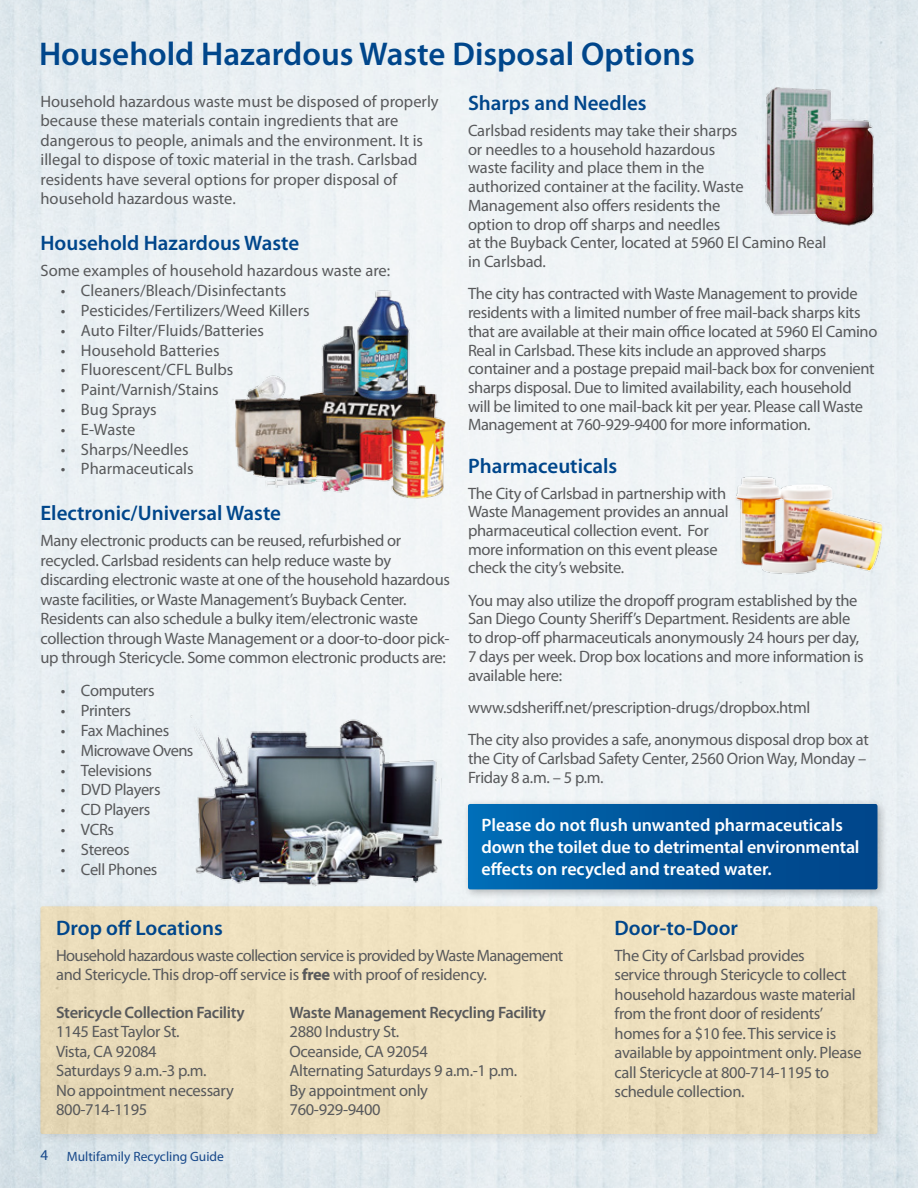
<style>
.page{position:relative;width:918px;height:1188px;background:#fff}
.page>*{position:absolute;margin:0;border:0;box-sizing:border-box;transform-origin:0 0}
.t1{font:600 33px "Myriad Pro";color:#00468b}
.t2{font:600 21px "Myriad Pro";color:#00468b}
.t3{font:600 18px/21.6px "Myriad Pro";letter-spacing:-.005em;color:#fff}
.t4{font:16.5px/18.8px "Myriad Pro";letter-spacing:-.02em;color:#58595b}
.t5{font:16.5px/19.5px "Myriad Pro";color:#58595b}
.t6{font:16.5px/19.5px "Myriad Pro";letter-spacing:-.04em;color:#58595b}
.t7{font:600 16.5px "Myriad Pro";letter-spacing:-.02em;color:#58595b}
.t8{font:15px "Myriad Pro";color:#17488a}
.t9{font:13.5px "Myriad Pro";color:#17488a}
.s1{font-weight:700}
</style>
<div class="page">
<div style="left:463px;top:799px;width:426px;height:102px;background:#000;opacity:.25"></div>
<svg style="left:468px;top:804px;width:410px;height:85px;background:#00559c"></svg>
<img style="left:734px;top:472px;width:160px;height:108px">
<img style="left:760px;top:86px;width:118px;height:140px">
<div style="left:35px;top:901px;width:853px;height:244px;background:#000;opacity:.25"></div>
<div style="left:41px;top:906px;width:836px;height:228px;background:#eadcba;border-radius:2px"></div>
<img style="left:181px;top:711px;width:272px;height:178px">
<img style="left:210px;top:287px;width:248px;height:215px">
<h1 class="t1" style="left:39px;top:33px;width:657px">Household Hazardous Waste Disposal Options</h1>
<p class="t5" style="left:40px;top:91px;width:400px">Household hazardous waste must be disposed of properly because these materials contain ingredients that are dangerous to people, animals and the environment. It is illegal to dispose of toxic material in the trash. Carlsbad residents have several options for proper disposal of household hazardous waste.</p>
<p class="t2" style="left:40px;top:229px;width:260px">Household Hazardous Waste</p>
<p class="t5" style="left:40px;top:261px;width:351px">Some examples of household hazardous waste are:</p>
<p class="t5" style="left:61px;top:281px;width:227px">• Cleaners/Bleach/Disinfectants</p>
<p class="t5" style="left:61px;top:300px;width:250px">• Pesticides/Fertilizers/Weed Killers</p>
<p class="t5" style="left:61px;top:320px;width:205px">• Auto Filter/Fluids/Batteries</p>
<p class="t5" style="left:61px;top:340px;width:160px">• Household Batteries</p>
<p class="t5" style="left:61px;top:360px;width:174px">• Fluorescent/CFL Bulbs</p>
<p class="t5" style="left:61px;top:380px;width:160px">• Paint/Varnish/Stains</p>
<p class="t5" style="left:61px;top:399px;width:97px">• Bug Sprays</p>
<p class="t4" style="left:61px;top:420px;width:76px">• E-Waste</p>
<p class="t5" style="left:61px;top:439px;width:129px">• Sharps/Needles</p>
<p class="t5" style="left:61px;top:459px;width:134px">• Pharmaceuticals</p>
<p class="t2" style="left:40px;top:499px;width:242px">Electronic/Universal Waste</p>
<p class="t4" style="left:40px;top:531px;width:411px;line-height:19.5px">Many electronic products can be reused, refurbished or recycled. Carlsbad residents can help reduce waste by discarding electronic waste at one of the household hazardous waste facilities, or Waste Management’s Buyback Center.<br>Residents can also schedule a bulky item/electronic waste collection through Waste Management or a door-to-door pick&shy;up through Stericycle. Some common electronic products are:</p>
<p class="t4" style="left:61px;top:681px;width:95px">• Computers</p>
<p class="t4" style="left:61px;top:701px;width:72px">• Printers</p>
<p class="t4" style="left:61px;top:721px;width:110px">• Fax Machines</p>
<p class="t6" style="left:61px;top:740px;width:134px">• Microwave Ovens</p>
<p class="t4" style="left:61px;top:760px;width:93px">• Televisions</p>
<p class="t4" style="left:61px;top:780px;width:101px">• DVD Players</p>
<p class="t4" style="left:61px;top:800px;width:91px">• CD Players</p>
<p class="t4" style="left:61px;top:820px;width:55px">• VCRs</p>
<p class="t4" style="left:61px;top:840px;width:71px">• Stereos</p>
<p class="t4" style="left:61px;top:859px;width:98px">• Cell Phones</p>
<p class="t2" style="left:468px;top:90px;width:180px">Sharps and Needles</p>
<p class="t4" style="left:468px;top:121px;width:360px">Carlsbad residents may take their sharps<br>or needles to a household hazardous<br>waste facility and place them in the<br>authorized container at the facility. Waste Management also offers residents the<br>option to drop off sharps and needles<br>at the Buyback Center, located at 5960 El Camino Real in Carlsbad.</p>
<p class="t4" style="left:468px;top:284px;width:411px">The city has contracted with Waste Management to provide residents with a limited number of free mail-back sharps kits that are available at their main office located at 5960 El Camino Real in Carlsbad. These kits include an approved sharps container and a postage prepaid mail-back box for convenient sharps disposal. Due to limited availability, each household will be limited to one mail-back kit per year. Please call Waste Management at 760-929-9400 for more information.</p>
<p class="t2" style="left:468px;top:453px;width:151px">Pharmaceuticals</p>
<p class="t4" style="left:468px;top:483px;width:262px">The City of Carlsbad in partnership with Waste Management provides an annual pharmaceutical collection event. For more information on this event please check the city’s website.</p>
<p class="t4" style="left:468px;top:591px;width:397px">You may also utilize the dropoff program established by the San Diego County Sheriff’s Department. Residents are able to drop-off pharmaceuticals anonymously 24 hours per day, 7 days per week. Drop box locations and more information is available here:</p>
<p class="t4" style="left:468px;top:691px;width:402px;line-height:32.2px">www.sdsheriff.net/prescription-drugs/dropbox.html<br>The city also provides a safe, anonymous disposal drop box at</p>
<p class="t4" style="left:468px;top:749px;width:400px">the City of Carlsbad Safety Center, 2560 Orion Way, Monday –<br>Friday 8 a.m. – 5 p.m.</p>
<p class="t3" style="left:482px;top:814px;width:380px">Please do not flush unwanted pharmaceuticals down the toilet due to detrimental environmental effects on recycled and treated water.</p>
<p class="t2" style="left:56px;top:914px;width:168px">Drop off Locations</p>
<p class="t6" style="left:56px;top:945px;width:509px">Household hazardous waste collection service is provided by Waste Management and Stericycle. This drop-off service is <span class="s1">free</span> with proof of residency.</p>
<p class="t7" style="left:56px;top:1002px;width:190px">Stericycle Collection Facility</p>
<p class="t4" style="left:56px;top:1022px;width:179px;line-height:19.5px">1145 East Taylor St.<br>Vista, CA 92084<br>Saturdays 9 a.m.-3 p.m.<br>No appointment necessary<br>800-714-1195</p>
<p class="t8" style="left:40px;top:1146px;width:9px">4</p>
<p class="t9" style="left:67px;top:1148px;width:159px">Multifamily Recycling Guide</p>
<p class="t7" style="left:290px;top:1002px;width:258px">Waste Management Recycling Facility</p>
<p class="t4" style="left:290px;top:1022px;width:229px;line-height:19.5px">2880 Industry St.<br>Oceanside, CA 92054<br>Alternating Saturdays 9 a.m.-1 p.m.<br>By appointment only<br>760-929-9400</p>
<p class="t2" style="left:615px;top:914px;width:125px">Door-to-Door</p>
<p class="t4" style="left:615px;top:945px;width:249px;line-height:19.5px">The City of Carlsbad provides<br>service through Stericycle to collect household hazardous waste material from the front door of residents’ homes for a $10 fee. This service is available by appointment only. Please call Stericycle at 800-714-1195 to schedule collection.</p>
</div>
